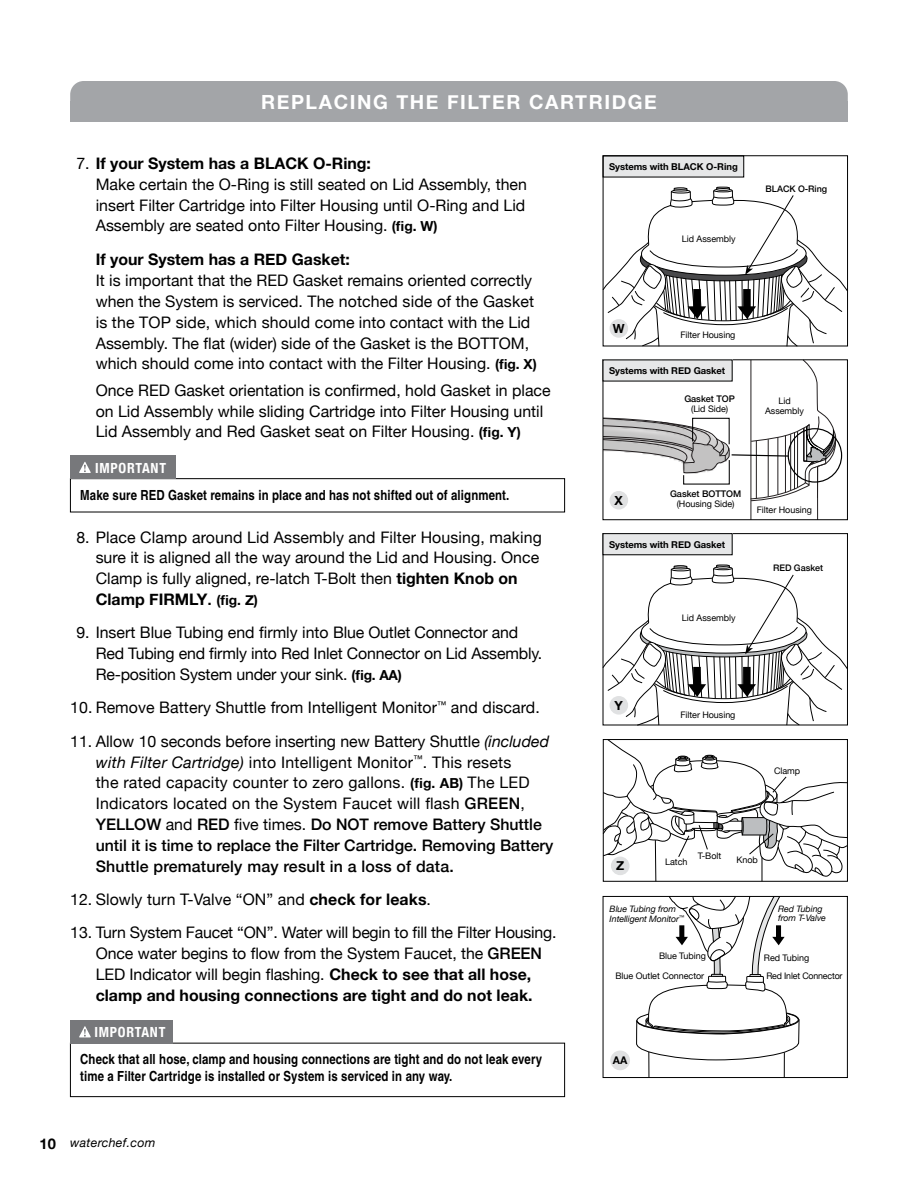
<style>
.page{position:relative;width:918px;height:1188px;background:#fff}
.page>*{position:absolute;margin:0;border:0;box-sizing:border-box;transform-origin:0 0}
.t1{font:700 19.5px "Helvetica Neue";letter-spacing:.08em;color:#fff}
.t2{font:15.9px/20.9px "Helvetica Neue";color:#000}
.t3{font:700 15.9px "Helvetica Neue";color:#000}
.t4{font:700 14.7px "Helvetica Neue";color:#000}
.t5{font:700 condensed 13.95px/16.5px "Helvetica LT";letter-spacing:.01em;color:#000}
.t6{font:700 condensed 13.95px "Helvetica Neue";letter-spacing:.055em;color:#fff}
.t7{font:700 12.6px "Helvetica Neue";color:#000}
.t8{font:italic 12.45px "Helvetica Neue";letter-spacing:.02em;color:#000}
.t9{font:700 10.65px "Helvetica Neue";color:#000}
.t10{font:700 9.45px "Helvetica Neue";letter-spacing:-.005em;color:#000}
.t11{font:500 9.15px "Helvetica Neue";letter-spacing:-.005em;color:#000}
.t12{font:9px/9.8px "Helvetica Neue";letter-spacing:-.005em;color:#000;text-align:center}
.t13{font:500 9px "Helvetica Neue";letter-spacing:-.005em;color:#000}
.t14{font:italic 8.85px/9.8px "Helvetica Neue";letter-spacing:-.01em;color:#000}
.s1{font-weight:700}
.s2{font-weight:700;font-size:13.8px}
.s3{font-weight:500}
.s4{font-style:italic}
</style>
<div class="page">
<div style="left:70px;top:81px;width:778px;height:41px;background:#a3a5a8;border-radius:14px"></div>
<div style="left:603px;top:896px;width:245px;height:182px;border:1px solid #000"></div>
<svg style="left:636px;top:896px;width:164px;height:182px"></svg>
<div style="left:610px;top:1051px;width:20px;height:19px;background:#e0e1e2;border-radius:50%"></div>
<svg style="left:602px;top:564px;width:246px;height:162px"></svg>
<div style="left:70px;top:478px;width:495px;height:34px;border:1px solid #000"></div>
<div style="left:70px;top:456px;width:106px;height:23px;background:#77787b"></div>
<svg style="left:79px;top:462px;width:12px;height:11px"></svg>
<div style="left:603px;top:534px;width:129px;height:21px;background:#e6e7e8"></div>
<div style="left:603px;top:533px;width:130px;height:22px;border:1px solid #000"></div>
<div style="left:603px;top:156px;width:141px;height:21px;background:#e6e7e8"></div>
<svg style="left:602px;top:359px;width:234px;height:162px"></svg>
<svg style="left:602px;top:186px;width:246px;height:161px"></svg>
<div style="left:610px;top:319px;width:18px;height:19px;background:#e0e1e2;border-radius:50%"></div>
<div style="left:610px;top:491px;width:18px;height:19px;background:#e0e1e2;border-radius:50%"></div>
<div style="left:788px;top:428px;width:54px;height:55px;border:1px solid #000;border-radius:50%"></div>
<div style="left:70px;top:1043px;width:495px;height:54px;border:1px solid #000"></div>
<div style="left:70px;top:1020px;width:103px;height:23px;background:#77787b"></div>
<svg style="left:79px;top:1026px;width:12px;height:11px"></svg>
<svg style="left:602px;top:739px;width:246px;height:143px"></svg>
<p class="t1" style="left:261px;top:87px;width:397px">REPLACING THE FILTER CARTRIDGE</p>
<p class="t2" style="left:96px;top:154px;width:433px;text-indent:-19px">7. <span class="s1">If your System has a BLACK O-Ring:<br></span>Make certain the O-Ring is still seated on Lid Assembly, then insert Filter Cartridge into Filter Housing until O-Ring and Lid Assembly are seated onto Filter Housing. <span class="s2">(fig. W)</span></p>
<p class="t3" style="left:96px;top:247px;width:256px">If your System has a RED Gasket:</p>
<p class="t2" style="left:96px;top:271px;width:443px">It is important that the RED Gasket remains oriented correctly when the System is serviced. The notched side of the Gasket is the TOP side, which should come into contact with the Lid Assembly. The flat (wider) side of the Gasket is the BOTTOM, which should come into contact with the Filter Housing. <span class="s2">(fig. X)</span></p>
<p class="t2" style="left:96px;top:381px;width:457px">Once RED Gasket orientation is confirmed, hold Gasket in place on Lid Assembly while sliding Cartridge into Filter Housing until<br>Lid Assembly and Red Gasket seat on Filter Housing. <span class="s2">(fig. Y)</span></p>
<p class="t6" style="left:95px;top:456px;width:72px">IMPORTANT</p>
<p class="t5" style="left:80px;top:486px;width:431px">Make sure RED Gasket remains in place and has not shifted out of alignment.</p>
<p class="t10" style="left:609px;top:159px;width:130px">Systems with BLACK O-Ring</p>
<p class="t12" style="left:682px;top:235px;width:55px">Lid Assembly</p>
<p class="t13" style="left:766px;top:181px;width:63px">BLACK O-Ring</p>
<p class="t7" style="left:613px;top:318px;width:13px">W</p>
<p class="t12" style="left:680px;top:331px;width:57px">Filter Housing</p>
<p class="t10" style="left:609px;top:363px;width:118px">Systems with RED Gasket</p>
<p class="t11" style="left:684px;top:391px;width:52px">Gasket TOP</p>
<p class="t12" style="left:691px;top:404px;width:39px">(Lid Side)</p>
<p class="t12" style="left:765px;top:396px;width:40px">Lid<br>Assembly</p>
<p class="t7" style="left:615px;top:490px;width:10px">X</p>
<p class="t11" style="left:670px;top:486px;width:73px">Gasket BOTTOM</p>
<p class="t12" style="left:677px;top:499px;width:59px">(Housing Side)</p>
<p class="t12" style="left:757px;top:505px;width:57px">Filter Housing</p>
<p class="t2" style="left:96px;top:527px;width:448px;text-indent:-19px">8. Place Clamp around Lid Assembly and Filter Housing, making sure it is aligned all the way around the Lid and Housing. Once Clamp is fully aligned, re-latch T-Bolt then <span class="s1">tighten Knob on Clamp FIRMLY</span><span class="s3">.</span> <span class="s2">(fig. Z)</span></p>
<p class="t2" style="left:96px;top:623px;width:448px;text-indent:-19px">9. Insert Blue Tubing end firmly into Blue Outlet Connector and<br>Red Tubing end firmly into Red Inlet Connector on Lid Assembly.<br>Re-position System under your sink. <span class="s2">(fig. AA)</span></p>
<p class="t2" style="left:70px;top:698px;width:471px">10. Remove Battery Shuttle from Intelligent Monitor<sup>™</sup> and discard.</p>
<p class="t2" style="left:96px;top:732px;width:459px;text-indent:-25px">11. Allow 10 seconds before inserting new Battery Shuttle <span class="s4">(included with Filter Cartridge)</span> into Intelligent Monitor<sup>™</sup>. This resets<br>the rated capacity counter to zero gallons. <span class="s2">(fig. AB)</span> The LED Indicators located on the System Faucet will flash <span class="s3">GREEN</span>, <span class="s3">YELLOW</span> and <span class="s3">RED</span> five times. <span class="s3">Do NOT remove Battery Shuttle until it is time to replace the Filter Cartridge. Removing Battery Shuttle prematurely may result in a loss of data.</span></p>
<p class="t2" style="left:70px;top:890px;width:362px">12. Slowly turn T-Valve “ON” and <span class="s1">check for leaks</span>.</p>
<p class="t2" style="left:96px;top:923px;width:462px;text-indent:-26px">13. Turn System Faucet “ON”. Water will begin to fill the Filter Housing.<br>Once water begins to flow from the System Faucet, the <span class="s3">GREEN </span>LED Indicator will begin flashing. <span class="s1">Check to see that all hose, clamp and housing connections are tight and do not leak.</span></p>
<p class="t6" style="left:94px;top:1021px;width:72px">IMPORTANT</p>
<p class="t5" style="left:80px;top:1051px;width:463px">Check that all hose, clamp and housing connections are tight and do not leak every time a Filter Cartridge is installed or System is serviced in any way.</p>
<p class="t10" style="left:609px;top:537px;width:118px">Systems with RED Gasket</p>
<p class="t12" style="left:682px;top:614px;width:55px">Lid Assembly</p>
<p class="t13" style="left:773px;top:561px;width:51px">RED Gasket</p>
<p class="t7" style="left:615px;top:695px;width:10px">Y</p>
<p class="t7" style="left:616px;top:856px;width:10px">Z</p>
<p class="t12" style="left:680px;top:710px;width:57px">Filter Housing</p>
<p class="t12" style="left:774px;top:766px;width:28px">Clamp</p>
<p class="t12" style="left:698px;top:851px;width:25px">T-Bolt</p>
<p class="t12" style="left:665px;top:857px;width:24px">Latch</p>
<p class="t12" style="left:737px;top:855px;width:23px">Knob</p>
<p class="t14" style="left:610px;top:905px;width:76px">Blue Tubing from<br>Intelligent Monitor<sup>™</sup></p>
<p class="t14" style="left:778px;top:905px;width:49px;line-height:9.3px">Red Tubing from T-Valve</p>
<p class="t12" style="left:659px;top:952px;width:48px">Blue Tubing</p>
<p class="t12" style="left:764px;top:953px;width:47px">Red Tubing</p>
<p class="t12" style="left:616px;top:971px;width:90px">Blue Outlet Connector</p>
<p class="t12" style="left:766px;top:971px;width:78px">Red Inlet Connector</p>
<p class="t9" style="left:613px;top:1052px;width:16px">AA</p>
<p class="t4" style="left:40px;top:1132px;width:18px">10</p>
<p class="t8" style="left:70px;top:1134px;width:87px">waterchef.com</p>
</div>
